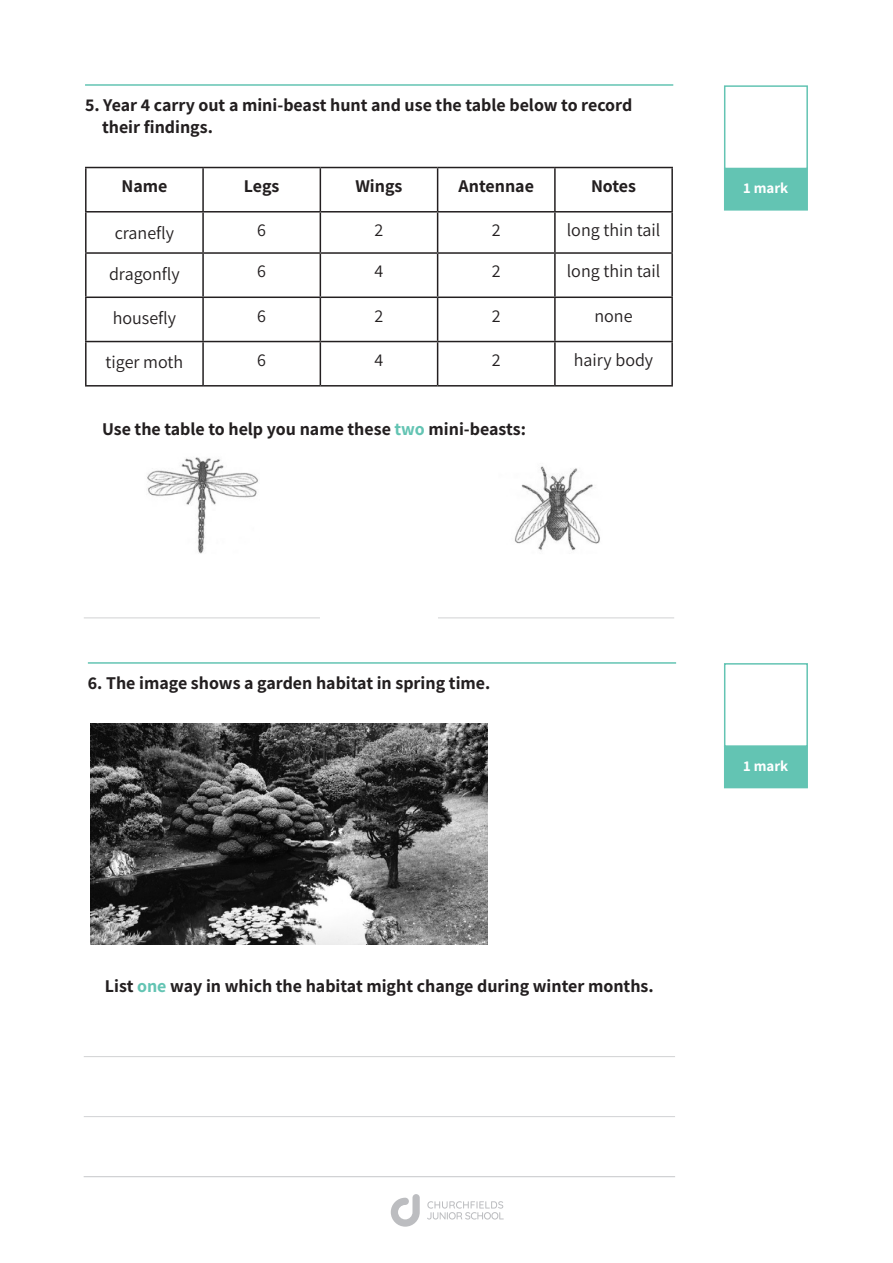
<style>
.page{position:relative;width:893px;height:1263px;background:#fff}
.page>*{position:absolute;margin:0;border:0;box-sizing:border-box;transform-origin:0 0}
.q{font:700 18px/21.6px "Assistant";color:#231f20}
.q_w-o_line{font:700 18px "Assistant";color:#231f20}
.Paragraph_Style_1{font:18px "Assistant";color:#231f20}
.Paragraph_Style_1-2{font:700 18px "Assistant";color:#231f20}
.Paragraph_Style_2{font:700 15px "Assistant";color:#fff}
.s1{color:#63c4b3}
</style>
<div class="page">
<svg style="left:391px;top:1194px;width:29px;height:33px"></svg>
<svg style="left:427px;top:1201px;width:77px;height:18px"></svg>
<hr style="left:85px;top:84px;width:588px;height:2px;background:#63c4b3">
<hr style="left:88px;top:662px;width:588px;height:2px;background:#63c4b3">
<div style="left:724px;top:85px;width:84px;height:84px;border:2px solid #63c4b3"></div>
<div style="left:725px;top:169px;width:82px;height:41px;background:#63c4b3"></div>
<div style="left:724px;top:168px;width:84px;height:43px;border:2px solid #63c4b3"></div>
<div style="left:724px;top:663px;width:84px;height:84px;border:2px solid #63c4b3"></div>
<div style="left:725px;top:746px;width:82px;height:41px;background:#63c4b3"></div>
<div style="left:724px;top:746px;width:84px;height:42px;border:2px solid #63c4b3"></div>
<hr style="left:85px;top:167px;width:118px;height:1px;background:#231f20">
<hr style="left:85px;top:168px;width:2px;height:43px;background:#231f20">
<hr style="left:203px;top:167px;width:117px;height:1px;background:#231f20">
<hr style="left:202px;top:168px;width:2px;height:43px;background:#231f20">
<hr style="left:320px;top:167px;width:118px;height:1px;background:#231f20">
<hr style="left:320px;top:168px;width:1px;height:43px;background:#231f20">
<hr style="left:438px;top:167px;width:117px;height:1px;background:#231f20">
<hr style="left:437px;top:168px;width:1px;height:43px;background:#231f20">
<hr style="left:555px;top:167px;width:118px;height:1px;background:#231f20">
<hr style="left:554px;top:168px;width:2px;height:43px;background:#231f20">
<hr style="left:671px;top:168px;width:2px;height:43px;background:#231f20">
<hr style="left:85px;top:211px;width:118px;height:2px;background:#231f20">
<hr style="left:85px;top:213px;width:2px;height:39px;background:#231f20">
<hr style="left:203px;top:211px;width:117px;height:2px;background:#231f20">
<hr style="left:202px;top:213px;width:2px;height:39px;background:#231f20">
<hr style="left:320px;top:211px;width:118px;height:2px;background:#231f20">
<hr style="left:320px;top:213px;width:1px;height:39px;background:#231f20">
<hr style="left:438px;top:211px;width:117px;height:2px;background:#231f20">
<hr style="left:437px;top:213px;width:1px;height:39px;background:#231f20">
<hr style="left:555px;top:211px;width:118px;height:2px;background:#231f20">
<hr style="left:554px;top:213px;width:2px;height:39px;background:#231f20">
<hr style="left:671px;top:213px;width:2px;height:39px;background:#231f20">
<hr style="left:85px;top:252px;width:118px;height:2px;background:#231f20">
<hr style="left:85px;top:254px;width:2px;height:42px;background:#231f20">
<hr style="left:203px;top:252px;width:117px;height:2px;background:#231f20">
<hr style="left:202px;top:254px;width:2px;height:42px;background:#231f20">
<hr style="left:320px;top:252px;width:118px;height:2px;background:#231f20">
<hr style="left:320px;top:254px;width:1px;height:42px;background:#231f20">
<hr style="left:438px;top:252px;width:117px;height:2px;background:#231f20">
<hr style="left:437px;top:254px;width:1px;height:42px;background:#231f20">
<hr style="left:555px;top:252px;width:118px;height:2px;background:#231f20">
<hr style="left:554px;top:254px;width:2px;height:42px;background:#231f20">
<hr style="left:671px;top:254px;width:2px;height:42px;background:#231f20">
<hr style="left:85px;top:296px;width:118px;height:2px;background:#231f20">
<hr style="left:85px;top:298px;width:2px;height:43px;background:#231f20">
<hr style="left:203px;top:296px;width:117px;height:2px;background:#231f20">
<hr style="left:202px;top:298px;width:2px;height:43px;background:#231f20">
<hr style="left:320px;top:296px;width:118px;height:2px;background:#231f20">
<hr style="left:320px;top:298px;width:1px;height:43px;background:#231f20">
<hr style="left:438px;top:296px;width:117px;height:2px;background:#231f20">
<hr style="left:437px;top:298px;width:1px;height:43px;background:#231f20">
<hr style="left:555px;top:296px;width:118px;height:2px;background:#231f20">
<hr style="left:554px;top:298px;width:2px;height:43px;background:#231f20">
<hr style="left:671px;top:298px;width:2px;height:43px;background:#231f20">
<hr style="left:85px;top:341px;width:118px;height:1px;background:#231f20">
<hr style="left:85px;top:342px;width:2px;height:43px;background:#231f20">
<hr style="left:203px;top:341px;width:117px;height:1px;background:#231f20">
<hr style="left:202px;top:342px;width:2px;height:43px;background:#231f20">
<hr style="left:320px;top:341px;width:118px;height:1px;background:#231f20">
<hr style="left:320px;top:342px;width:1px;height:43px;background:#231f20">
<hr style="left:438px;top:341px;width:117px;height:1px;background:#231f20">
<hr style="left:437px;top:342px;width:1px;height:43px;background:#231f20">
<hr style="left:555px;top:341px;width:118px;height:1px;background:#231f20">
<hr style="left:554px;top:342px;width:2px;height:43px;background:#231f20">
<hr style="left:671px;top:342px;width:2px;height:43px;background:#231f20">
<hr style="left:85px;top:385px;width:118px;height:2px;background:#231f20">
<hr style="left:203px;top:385px;width:117px;height:2px;background:#231f20">
<hr style="left:320px;top:385px;width:118px;height:2px;background:#231f20">
<hr style="left:438px;top:385px;width:117px;height:2px;background:#231f20">
<hr style="left:555px;top:385px;width:118px;height:2px;background:#231f20">
<hr style="left:84px;top:617px;width:236px;height:1px;background:#d1d2d4">
<hr style="left:84px;top:1056px;width:591px;height:1px;background:#d1d2d4">
<hr style="left:438px;top:617px;width:236px;height:1px;background:#d1d2d4">
<img style="left:90px;top:724px;width:398px;height:221px">
<hr style="left:84px;top:1116px;width:591px;height:1px;background:#d1d2d4">
<hr style="left:84px;top:1176px;width:591px;height:1px;background:#d1d2d4">
<img style="left:147px;top:457px;width:111px;height:97px">
<img style="left:514px;top:466px;width:86px;height:85px">
<p class="q" style="left:102px;top:94px;width:532px;text-indent:-17px">5. Year 4 carry out a mini-beast hunt and use the table below to record their findings.</p>
<p class="Paragraph_Style_1-2" style="left:121px;top:173px;width:47px">Name</p>
<p class="Paragraph_Style_1-2" style="left:244px;top:173px;width:37px">Legs</p>
<p class="Paragraph_Style_1-2" style="left:355px;top:173px;width:49px">Wings</p>
<p class="Paragraph_Style_1-2" style="left:459px;top:173px;width:77px">Antennae</p>
<p class="Paragraph_Style_1-2" style="left:591px;top:173px;width:47px">Notes</p>
<p class="Paragraph_Style_1" style="left:115px;top:220px;width:61px">cranefly</p>
<p class="Paragraph_Style_1" style="left:257px;top:218px;width:10px">6</p>
<p class="Paragraph_Style_1" style="left:375px;top:218px;width:10px">2</p>
<p class="Paragraph_Style_1" style="left:492px;top:218px;width:10px">2</p>
<p class="Paragraph_Style_1" style="left:567px;top:218px;width:95px">long thin tail</p>
<p class="Paragraph_Style_1" style="left:109px;top:261px;width:72px">dragonfly</p>
<p class="Paragraph_Style_1" style="left:257px;top:259px;width:10px">6</p>
<p class="Paragraph_Style_1" style="left:375px;top:259px;width:10px">4</p>
<p class="Paragraph_Style_1" style="left:492px;top:259px;width:10px">2</p>
<p class="Paragraph_Style_1" style="left:567px;top:259px;width:95px">long thin tail</p>
<p class="Paragraph_Style_1" style="left:113px;top:306px;width:65px">housefly</p>
<p class="Paragraph_Style_1" style="left:257px;top:303px;width:10px">6</p>
<p class="Paragraph_Style_1" style="left:375px;top:303px;width:10px">2</p>
<p class="Paragraph_Style_1" style="left:492px;top:303px;width:10px">2</p>
<p class="Paragraph_Style_1" style="left:594px;top:303px;width:40px">none</p>
<p class="Paragraph_Style_1" style="left:106px;top:350px;width:79px">tiger moth</p>
<p class="Paragraph_Style_1" style="left:257px;top:348px;width:10px">6</p>
<p class="Paragraph_Style_1" style="left:375px;top:348px;width:10px">4</p>
<p class="Paragraph_Style_1" style="left:492px;top:348px;width:10px">2</p>
<p class="Paragraph_Style_1" style="left:574px;top:348px;width:81px">hairy body</p>
<p class="q_w-o_line" style="left:102px;top:417px;width:426px">Use the table to help you name these <span class="s1">two</span> mini-beasts:</p>
<p class="Paragraph_Style_2" style="left:744px;top:178px;width:46px">1 mark</p>
<p class="q" style="left:88px;top:671px;width:404px">6. The image shows a garden habitat in spring time.</p>
<p class="q_w-o_line" style="left:105px;top:973px;width:550px">List <span class="s1">one</span> way in which the habitat might change during winter months.</p>
<p class="Paragraph_Style_2" style="left:744px;top:756px;width:46px">1 mark</p>
</div>
